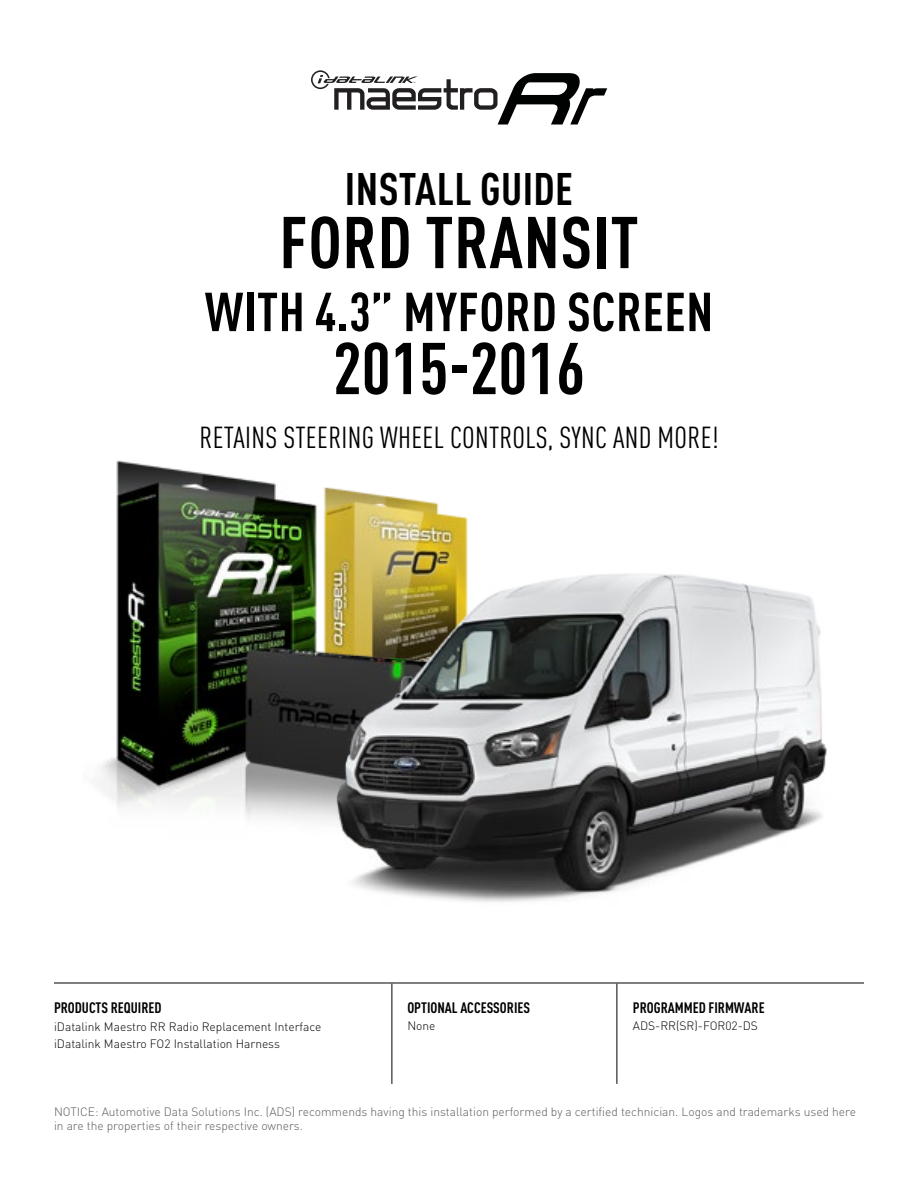
<style>
.page{position:relative;width:918px;height:1188px;background:#fff}
.page>*{position:absolute;margin:0;border:0;box-sizing:border-box;transform-origin:0 0}
.t1{font:700 condensed 72px "DIN Pro";color:#000}
.t2{font:700 condensed 54px "DIN Pro";letter-spacing:.01em;color:#000}
.t3{font:700 condensed 45px "DIN Pro";letter-spacing:.01em;color:#000}
.t4{font:condensed 30px "DIN Pro";letter-spacing:.01em;color:#000}
.t5{font:700 condensed 15px "DIN Pro";color:#000}
.t6{font:300 12px/13.5px "DIN Pro";color:#58595b}
.t7{font:300 12px/16.5px "DIN Pro";color:#000}
</style>
<div class="page">
<svg style="left:311px;top:70px;width:296px;height:55px"></svg>
<hr style="left:391px;top:984px;width:1px;height:100px;background:#000">
<hr style="left:616px;top:984px;width:1px;height:100px;background:#000">
<img style="left:101px;top:460px;width:358px;height:361px">
<hr style="left:54px;top:983px;width:810px;height:1px;background:#000">
<img style="left:320px;top:548px;width:507px;height:354px">
<h3 class="t3" style="left:345px;top:155px;width:230px">INSTALL GUIDE</h3>
<h1 class="t1" style="left:279px;top:188px;width:206px">FORD TRANSIT</h1>
<h2 class="t2" style="left:205px;top:271px;width:510px">WITH 4.3” MYFORD SCREEN</h2>
<h1 class="t1" style="left:333px;top:314px;width:254px">2015-2016</h1>
<h3 class="t4" style="left:199px;top:416px;width:521px">RETAINS STEERING WHEEL CONTROLS, SYNC AND MORE!</h3>
<p class="t5" style="left:54px;top:997px;width:109px">PRODUCTS REQUIRED</p>
<p class="t7" style="left:54px;top:1018px;width:269px">iDatalink Maestro RR Radio Replacement Interface iDatalink Maestro FO2 Installation Harness</p>
<p class="t5" style="left:407px;top:997px;width:124px">OPTIONAL ACCESSORIES</p>
<p class="t7" style="left:407px;top:1017px;width:30px">None</p>
<p class="t5" style="left:633px;top:997px;width:133px">PROGRAMMED FIRMWARE</p>
<p class="t7" style="left:633px;top:1017px;width:127px">ADS-RR(SR)-FOR02-DS</p>
<p class="t6" style="left:54px;top:1105px;width:804px">NOTICE: Automotive Data Solutions Inc. (ADS) recommends having this installation performed by a certified technician. Logos and trademarks used here in are the properties of their respective owners.</p>
</div>
